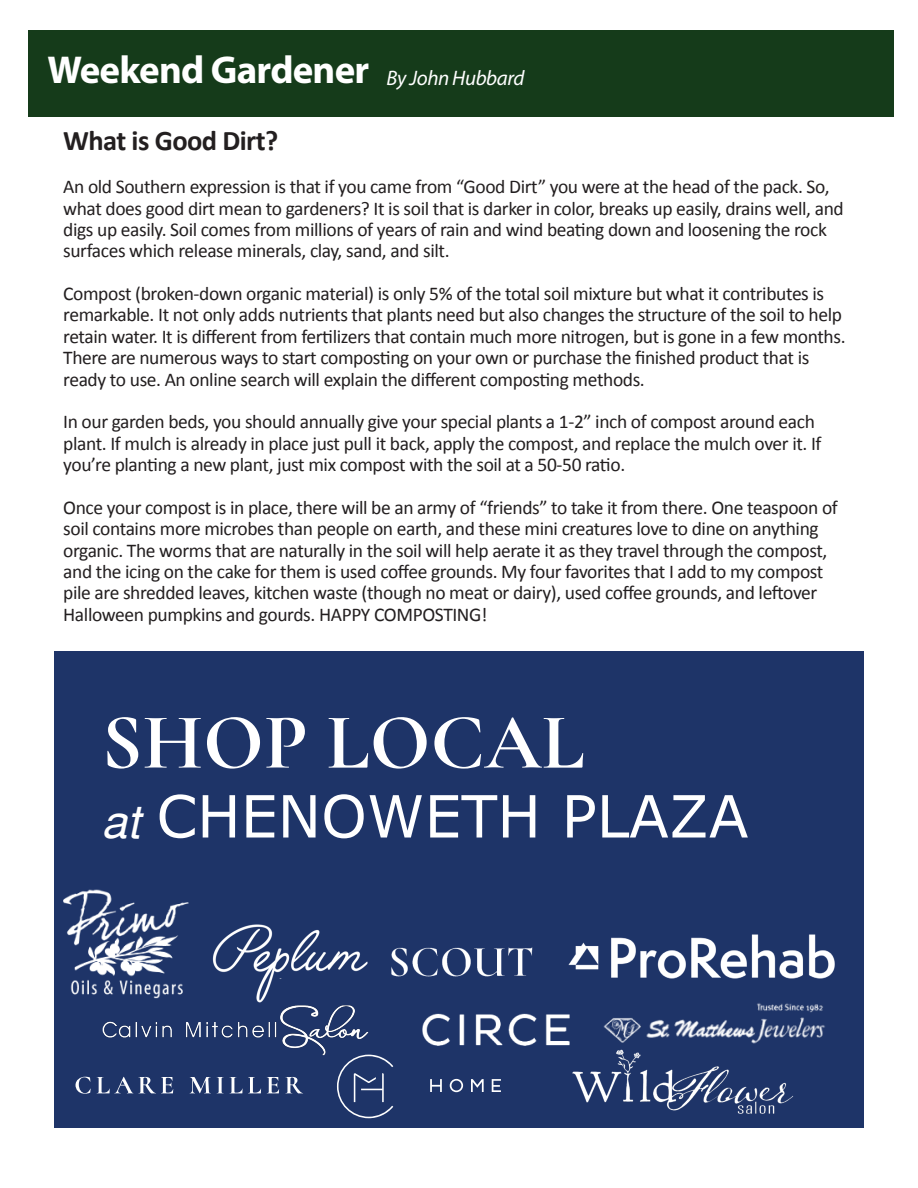
<style>
.page{position:relative;width:918px;height:1188px;background:#fff}
.page>*{position:absolute;margin:0;border:0;box-sizing:border-box;transform-origin:0 0}
.t1{font:700 79.35px "Cormorant Garamond";color:#fff}
.t2{font:58.2px "MS Reference Sans Serif";color:#fff}
.t3{font:700 39px "Myriad Pro";letter-spacing:-.02em;color:#fff}
.t4{font:700 28.5px "Calibri";letter-spacing:-.02em;color:#231f20}
.t5{font:italic 21px "Myriad Pro";letter-spacing:-.02em;color:#fff}
.t6{font:19.5px/21.3px "Calibri";letter-spacing:-.02em;color:#231f20}
</style>
<div class="page">
<div style="left:28px;top:30px;width:865px;height:87px;background:#153b1a"></div>
<div style="left:54px;top:652px;width:810px;height:476px;background:#1e3468"></div>
<img style="left:568px;top:934px;width:267px;height:45px">
<img style="left:603px;top:1003px;width:222px;height:40px">
<img style="left:572px;top:1043px;width:222px;height:71px">
<img style="left:102px;top:1021px;width:271px;height:35px">
<img style="left:63px;top:889px;width:126px;height:110px">
<img style="left:210px;top:924px;width:161px;height:119px">
<img style="left:422px;top:1013px;width:160px;height:46px">
<img style="left:391px;top:947px;width:142px;height:30px">
<svg style="left:337px;top:1055px;width:56px;height:63px"></svg>
<svg style="left:76px;top:1077px;width:15px;height:17px"></svg>
<svg style="left:97px;top:1077px;width:76px;height:16px"></svg>
<svg style="left:190px;top:1077px;width:21px;height:16px"></svg>
<svg style="left:217px;top:1077px;width:7px;height:16px"></svg>
<svg style="left:230px;top:1077px;width:31px;height:16px"></svg>
<svg style="left:267px;top:1077px;width:12px;height:16px"></svg>
<svg style="left:285px;top:1077px;width:17px;height:16px"></svg>
<svg style="left:430px;top:1079px;width:12px;height:13px"></svg>
<svg style="left:450px;top:1079px;width:13px;height:13px"></svg>
<svg style="left:471px;top:1079px;width:13px;height:13px"></svg>
<svg style="left:492px;top:1079px;width:9px;height:13px"></svg>
<p class="t3" style="left:48px;top:45px;width:323px">Weekend Gardener</p>
<p class="t5" style="left:387px;top:65px;width:139px">By John Hubbard</p>
<p class="t4" style="left:63px;top:123px;width:217px">What is Good Dirt?</p>
<p class="t6" style="left:63px;top:176px;width:782px">An old Southern expression is that if you came from “Good Dirt” you were at the head of the pack. So, what does good dirt mean to gardeners? It is soil that is darker in color, breaks up easily, drains well, and digs up easily. Soil comes from millions of years of rain and wind beating down and loosening the rock surfaces which release minerals, clay, sand, and silt.</p>
<p class="t6" style="left:63px;top:283px;width:784px">Compost (broken-down organic material) is only 5% of the total soil mixture but what it contributes is remarkable. It not only adds nutrients that plants need but also changes the structure of the soil to help retain water. It is different from fertilizers that contain much more nitrogen, but is gone in a few months.<br>There are numerous ways to start composting on your own or purchase the finished product that is ready to use. An online search will explain the different composting methods.</p>
<p class="t6" style="left:63px;top:411px;width:760px">In our garden beds, you should annually give your special plants a 1-2” inch of compost around each plant. If mulch is already in place just pull it back, apply the compost, and replace the mulch over it. If you’re planting a new plant, just mix compost with the soil at a 50-50 ratio.</p>
<p class="t6" style="left:63px;top:497px;width:776px">Once your compost is in place, there will be an army of “friends” to take it from there. One teaspoon of soil contains more microbes than people on earth, and these mini creatures love to dine on anything organic. The worms that are naturally in the soil will help aerate it as they travel through the compost, and the icing on the cake for them is used coffee grounds. My four favorites that I add to my compost pile are shredded leaves, kitchen waste (though no meat or dairy), used coffee grounds, and leftover Halloween pumpkins and gourds. HAPPY COMPOSTING!</p>
<p class="t1" style="left:102px;top:693px;width:485px">SHOP LOCAL</p>
<p class="t2" style="left:156px;top:779px;width:594px">CHENOWETH PLAZA</p>
</div>
